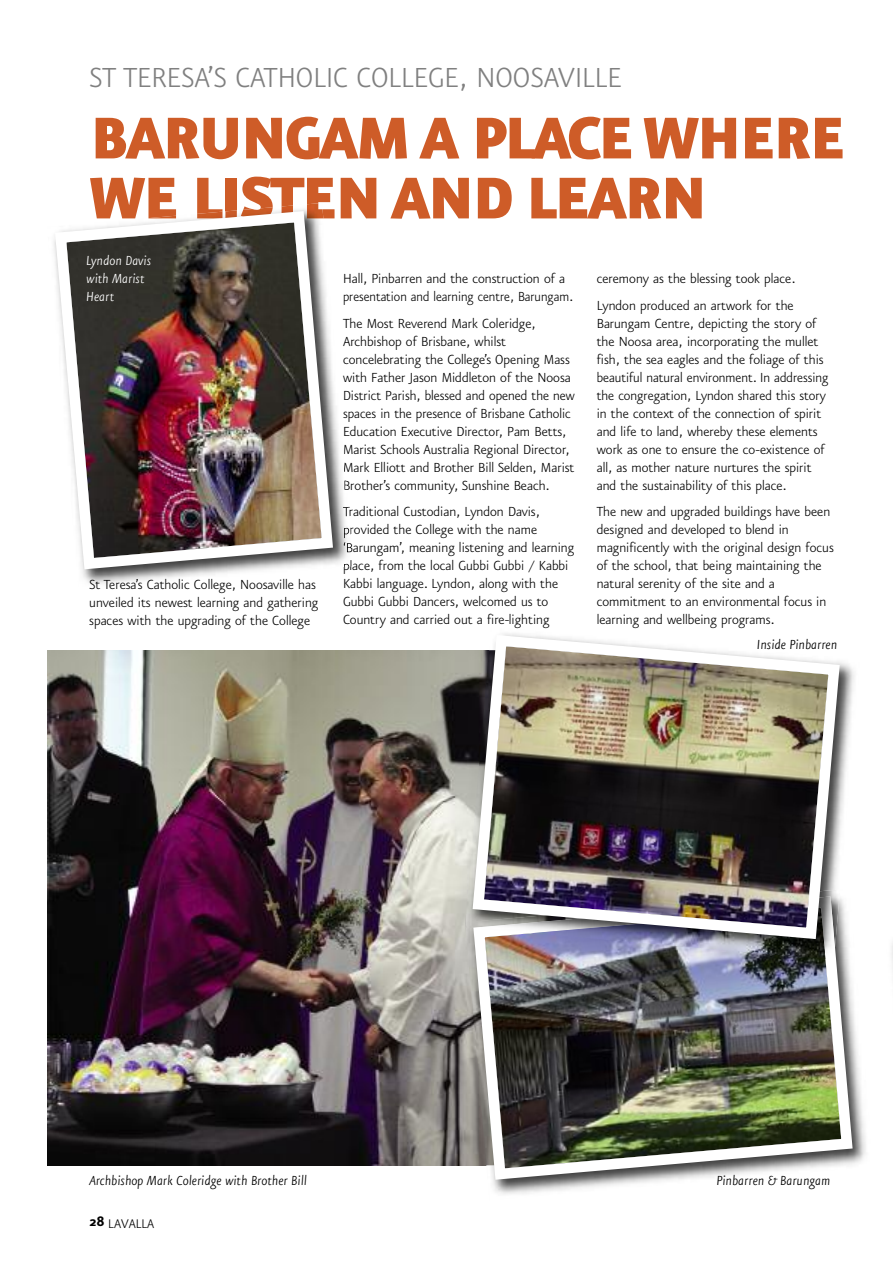
<style>
.page{position:relative;width:893px;height:1263px;background:#fff}
.page>*{position:absolute;margin:0;border:0;box-sizing:border-box;transform-origin:0 0}
.t1{font:900 70.5px/60px "Eureka Sans";letter-spacing:-.055em;color:#ce5c28}
.t2{font:300 33px "Eureka Sans";color:#808080}
.t3{font:300 15.75px/18px "Eureka Sans";color:#000}
.t4{font:italic 300 15.75px "Eureka Sans";color:#000}
.t5{font:italic 300 15.75px/18px "Eureka Sans";color:#fff}
.t6{font:300 15px "Eureka Sans";color:#000}
.s1{font-weight:700;font-size:16.5px}
</style>
<div class="page">
<img style="left:47px;top:650px;width:419px;height:515px">
<img style="left:83px;top:460px;width:264px;height:124px">
<img style="left:307px;top:203px;width:12px;height:2px">
<svg style="left:344px;top:462px;width:2px;height:10px"></svg>
<svg style="left:344px;top:480px;width:3px;height:10px"></svg>
<svg style="left:343px;top:506px;width:7px;height:10px"></svg>
<svg style="left:343px;top:525px;width:10px;height:29px"></svg>
<svg style="left:344px;top:560px;width:10px;height:7px"></svg>
<img style="left:54px;top:205px;width:285px;height:370px">
<img style="left:493px;top:1067px;width:373px;height:127px">
<img style="left:468px;top:913px;width:390px;height:272px">
<img style="left:845px;top:663px;width:10px;height:109px">
<img style="left:465px;top:913px;width:2px;height:15px">
<img style="left:473px;top:945px;width:362px;height:15px">
<img style="left:531px;top:945px;width:294px;height:14px">
<img style="left:467px;top:633px;width:378px;height:312px">
<svg style="left:891px;top:943px;width:2px;height:26px"></svg>
<h2 class="t2" style="left:89px;top:66px;width:534px">ST TERESA’S CATHOLIC COLLEGE, NOOSAVILLE</h2>
<h1 class="t1" style="left:89px;top:115px;width:758px">BARUNGAM A PLACE WHERE<br>WE LISTEN AND LEARN</h1>
<p class="t5" style="left:86px;top:253px;width:66px">Lyndon Davis with Marist<br>Heart</p>
<p class="t3" style="left:89px;top:576px;width:231px">St Teresa’s Catholic College, Noosaville has unveiled its newest learning and gathering spaces with the upgrading of the College</p>
<p class="t3" style="left:343px;top:271px;width:232px">Hall, Pinbarren and the construction of a presentation and learning centre, Barungam.</p>
<p class="t3" style="left:343px;top:316px;width:233px">The Most Reverend Mark Coleridge, Archbishop of Brisbane, whilst concelebrating the College’s Opening Mass with Father Jason Middleton of the Noosa District Parish, blessed and opened the new spaces in the presence of Brisbane Catholic Education Executive Director, Pam Betts, Marist Schools Australia Regional Director, Mark Elliott and Brother Bill Selden, Marist Brother’s community, Sunshine Beach.</p>
<p class="t3" style="left:343px;top:504px;width:233px">Traditional Custodian, Lyndon Davis, provided the College with the name ‘Barungam’, meaning listening and learning place, from the local Gubbi Gubbi / Kabbi Kabbi language. Lyndon, along with the Gubbi Gubbi Dancers, welcomed us to Country and carried out a fire-lighting</p>
<p class="t3" style="left:597px;top:267px;width:200px;line-height:26.5px">ceremony as the blessing took place.<br>Lyndon produced an artwork for the</p>
<p class="t3" style="left:597px;top:316px;width:233px">Barungam Centre, depicting the story of the Noosa area, incorporating the mullet fish, the sea eagles and the foliage of this beautiful natural environment. In addressing the congregation, Lyndon shared this story in the context of the connection of spirit and life to land, whereby these elements work as one to ensure the co-existence of all, as mother nature nurtures the spirit and the sustainability of this place.</p>
<p class="t3" style="left:597px;top:504px;width:239px">The new and upgraded buildings have been designed and developed to blend in magnificently with the original design focus of the school, that being maintaining the natural serenity of the site and a commitment to an environmental focus in learning and wellbeing programs.</p>
<p class="t4" style="left:757px;top:639px;width:82px">Inside Pinbarren</p>
<p class="t4" style="left:89px;top:1174px;width:219px">Archbishop Mark Coleridge with Brother Bill</p>
<p class="t6" style="left:89px;top:1218px;width:67px"><span class="s1">28</span> LAVALLA</p>
<p class="t4" style="left:716px;top:1174px;width:115px">Pinbarren &amp; Barungam</p>
</div>
